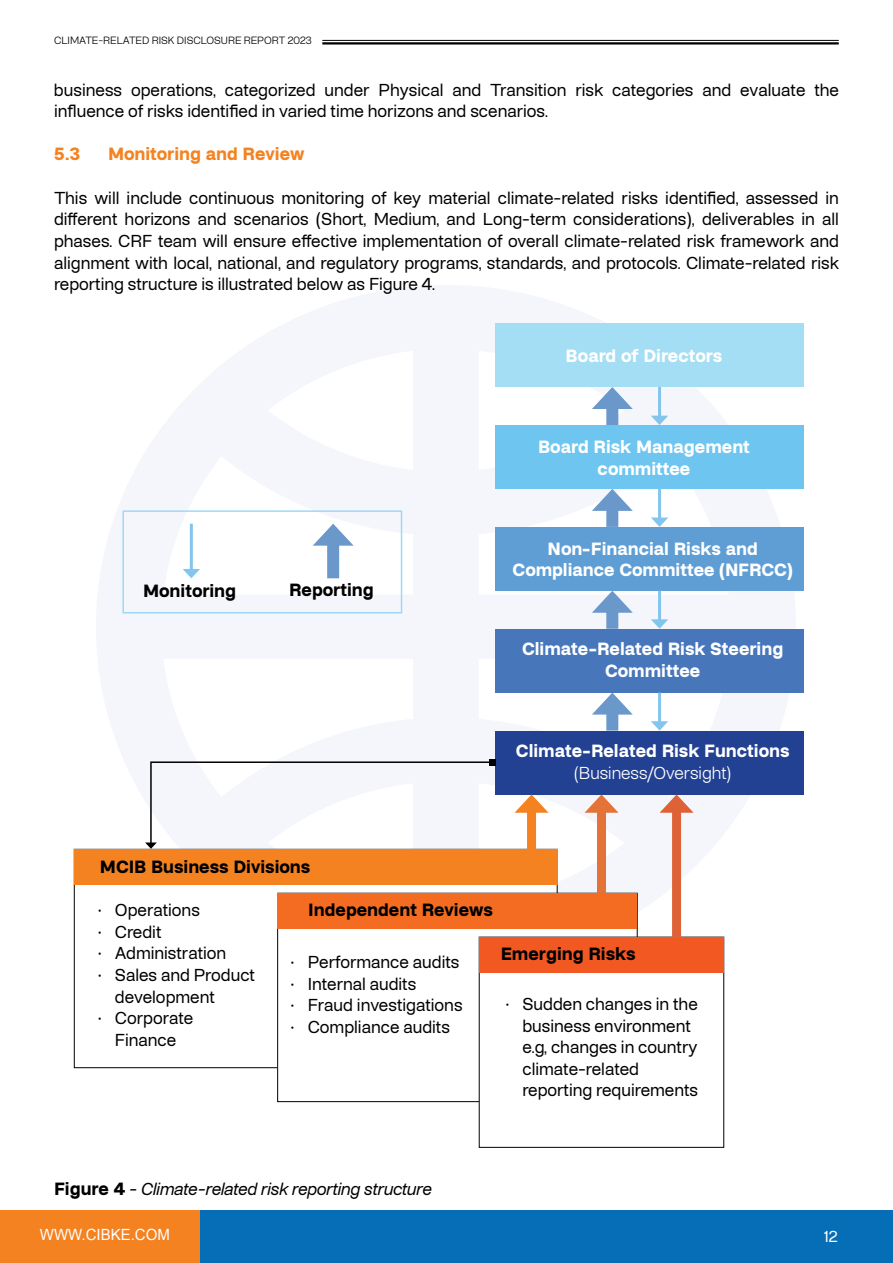
<style>
.page{position:relative;width:893px;height:1263px;background:#fff}
.page>*{position:absolute;margin:0;border:0;box-sizing:border-box;transform-origin:0 0}
.t1{font:18px/21.6px "CIB";color:#000}
.t2{font:700 18px/21.6px "CIB";color:#fff;text-align:center}
.t3{font:700 18px "CIB";color:#000}
.t4{font:italic 18px "CIB";color:#000}
.t5{font:700 18px "CIB";color:#f58220}
.t6{font:300 18px "CIB";color:#fff}
.t7{font:16.5px "CIB";color:#fff}
.t8{font:15.45px "Arial";color:#fff}
.t9{font:300 10.95px "CIB";color:#000}
.s1{font-weight:700;font-style:normal}
</style>
<div class="page">
<svg style="left:96px;top:285px;width:700px;height:683px"></svg>
<div style="left:199px;top:1210px;width:694px;height:53px;background:#056eb7"></div>
<div style="left:0;top:1210px;width:199px;height:53px;background:#f58220"></div>
<hr style="left:322px;top:40px;width:517px;height:1px;background:#000">
<hr style="left:322px;top:42px;width:517px;height:3px;background:#000">
<div style="left:495px;top:323px;width:309px;height:64px;background:#a4def4"></div>
<div style="left:495px;top:527px;width:309px;height:64px;background:#5e9ed5"></div>
<div style="left:495px;top:731px;width:309px;height:63px;background:#234193"></div>
<div style="left:495px;top:425px;width:309px;height:64px;background:#6ec6f0"></div>
<div style="left:495px;top:629px;width:309px;height:64px;background:#4776bb"></div>
<div style="left:122px;top:510px;width:280px;height:103px;border:2px solid #9dd9f7"></div>
<div style="left:74px;top:849px;width:483px;height:219px;background:#fff"></div>
<div style="left:74px;top:849px;width:483px;height:35px;background:#f58220"></div>
<div style="left:278px;top:893px;width:359px;height:208px;background:#fff"></div>
<div style="left:277px;top:893px;width:360px;height:35px;background:#f36c21"></div>
<div style="left:479px;top:937px;width:245px;height:35px;background:#f15822"></div>
<svg style="left:145px;top:759px;width:350px;height:90px"></svg>
<div style="left:527px;top:805px;width:9px;height:44px;background:#f58220"></div>
<svg style="left:514px;top:794px;width:35px;height:19px"></svg>
<hr style="left:190px;top:524px;width:3px;height:48px;background:#83c5ec">
<svg style="left:183px;top:569px;width:17px;height:9px"></svg>
<hr style="left:658px;top:387px;width:3px;height:31px;background:#83c5ec">
<svg style="left:651px;top:416px;width:17px;height:9px"></svg>
<hr style="left:658px;top:489px;width:3px;height:31px;background:#83c5ec">
<svg style="left:651px;top:517px;width:17px;height:10px"></svg>
<hr style="left:658px;top:591px;width:3px;height:31px;background:#83c5ec">
<svg style="left:651px;top:619px;width:17px;height:10px"></svg>
<hr style="left:658px;top:693px;width:3px;height:31px;background:#83c5ec">
<svg style="left:651px;top:721px;width:17px;height:10px"></svg>
<div style="left:327px;top:537px;width:12px;height:41px;background:#6b98cb"></div>
<svg style="left:313px;top:524px;width:41px;height:22px"></svg>
<div style="left:606px;top:400px;width:12px;height:25px;background:#6b98cb"></div>
<svg style="left:592px;top:387px;width:41px;height:22px"></svg>
<div style="left:606px;top:502px;width:12px;height:25px;background:#6b98cb"></div>
<svg style="left:592px;top:489px;width:41px;height:22px"></svg>
<div style="left:606px;top:604px;width:12px;height:25px;background:#6b98cb"></div>
<svg style="left:592px;top:591px;width:41px;height:22px"></svg>
<div style="left:606px;top:706px;width:12px;height:25px;background:#6b98cb"></div>
<svg style="left:592px;top:693px;width:41px;height:21px"></svg>
<div style="left:597px;top:805px;width:9px;height:88px;background:#e47337"></div>
<svg style="left:584px;top:794px;width:34px;height:19px"></svg>
<div style="left:672px;top:805px;width:9px;height:132px;background:#de6235"></div>
<svg style="left:660px;top:794px;width:34px;height:19px"></svg>
<p class="t9" style="left:54px;top:34px;width:259px">CLIMATE-RELATED RISK DISCLOSURE REPORT 2023</p>
<p class="t1" style="left:54px;top:79px;width:786px">business operations, categorized under Physical and Transition risk categories and evaluate the influence of risks identified in varied time horizons and scenarios.</p>
<p class="t5" style="left:54px;top:144px;width:27px">5.3</p>
<p class="t5" style="left:108px;top:144px;width:198px">Monitoring and Review</p>
<p class="t1" style="left:54px;top:187px;width:786px;text-align:justify">This will include continuous monitoring of key material climate-related risks identified, assessed in different horizons and scenarios (Short, Medium, and Long-term considerations), deliverables in all phases. CRF team will ensure effective implementation of overall climate-related risk framework and alignment with local, national, and regulatory programs, standards, and protocols. Climate-related risk reporting structure is illustrated below as Figure 4.</p>
<p class="t2" style="left:566px;top:344px;width:158px">Board of Directors</p>
<p class="t2" style="left:538px;top:436px;width:213px">Board Risk Management committee</p>
<p class="t3" style="left:143px;top:580px;width:95px">Monitoring</p>
<p class="t3" style="left:289px;top:580px;width:86px">Reporting</p>
<p class="t2" style="left:513px;top:538px;width:282px">Non-Financial Risks and<br>Compliance Committee (NFRCC)</p>
<p class="t2" style="left:522px;top:638px;width:263px">Climate-Related Risk Steering<br>Committee</p>
<p class="t2" style="left:516px;top:740px;width:275px">Climate-Related Risk Functions</p>
<p class="t6" style="left:574px;top:762px;width:158px">(Business/Oversight)</p>
<p class="t3" style="left:100px;top:856px;width:212px">MCIB Business Divisions</p>
<p class="t3" style="left:308px;top:899px;width:186px">Independent Reviews</p>
<p class="t1" style="left:98px;top:899px;width:104px">• Operations</p>
<p class="t1" style="left:98px;top:921px;width:65px">• Credit</p>
<p class="t1" style="left:98px;top:942px;width:130px">• Administration</p>
<p class="t1" style="left:115px;top:964px;width:142px;text-indent:-17px">• Sales and Product development</p>
<p class="t1" style="left:98px;top:1007px;width:97px;text-align:center">• Corporate<br>Finance</p>
<p class="t1" style="left:291px;top:951px;width:170px">• Performance audits</p>
<p class="t1" style="left:291px;top:973px;width:127px">• Internal audits</p>
<p class="t1" style="left:291px;top:994px;width:173px">• Fraud investigations</p>
<p class="t1" style="left:291px;top:1016px;width:161px">• Compliance audits</p>
<p class="t3" style="left:501px;top:943px;width:136px">Emerging Risks</p>
<p class="t1" style="left:522px;top:993px;width:177px;text-indent:-17px">• Sudden changes in the business environment e.g, changes in country climate-related reporting requirements</p>
<p class="t4" style="left:54px;top:1178px;width:379px"><span class="s1">Figure 4</span> - Climate-related risk reporting structure</p>
<p class="t8" style="left:40px;top:1224px;width:132px">WWW.CIBKE.COM</p>
<p class="t7" style="left:824px;top:1226px;width:15px">12</p>
</div>
